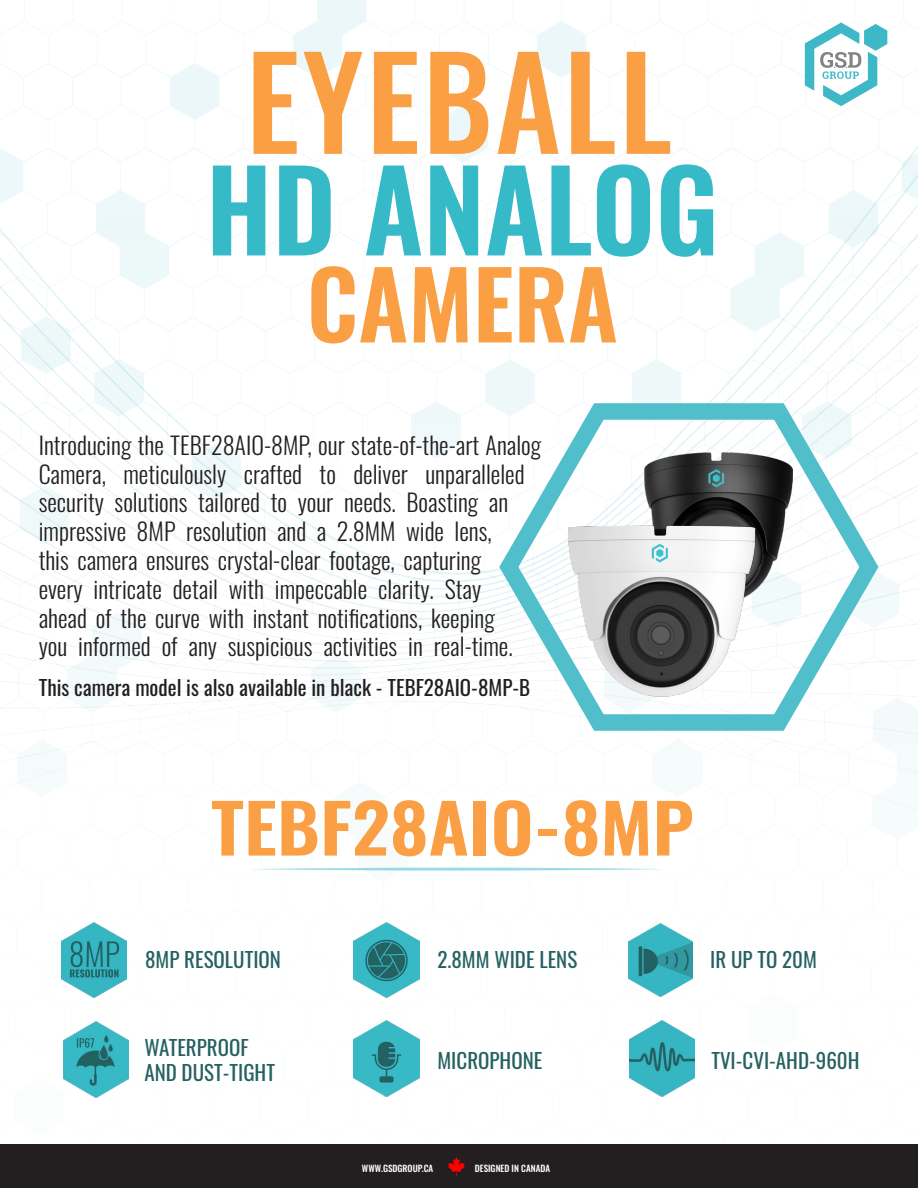
<style>
.page{position:relative;width:918px;height:1188px;background:#fff}
.page>*{position:absolute;margin:0;border:0;box-sizing:border-box;transform-origin:0 0}
.t1{font:500 126px "Oswald";letter-spacing:.02em;color:#fa9f44}
.t2{font:600 111px "Oswald";color:#36bac8}
.t3{font:600 93px "Oswald";color:#fa9f44}
.t4{font:600 67.5px "Oswald";color:#fa9f44;scale:1.11 1}
.t5{font:300 24px/28.8px "Oswald";color:#231f20}
.t6{font:21px "Oswald";color:#266161}
.t7{font:21px "Oswald";color:#231f20}
.t8{font:500 9px "Oswald";color:#fff}
</style>
<div class="page">
<img style="left:0;top:0;width:918px;height:1145px">
<svg style="left:248px;top:867px;width:419px;height:4px"></svg>
<div style="left:0;top:1145px;width:918px;height:43px;background:#231f20"></div>
<svg style="left:448px;top:1157px;width:17px;height:19px"></svg>
<svg style="left:490px;top:389px;width:398px;height:350px"></svg>
<img style="left:629px;top:923px;width:64px;height:74px">
<img style="left:61px;top:922px;width:66px;height:76px">
<img style="left:354px;top:922px;width:65px;height:76px">
<img style="left:354px;top:1021px;width:65px;height:76px">
<img style="left:629px;top:1021px;width:66px;height:76px">
<img style="left:63px;top:1022px;width:66px;height:76px">
<svg style="left:805px;top:22px;width:82px;height:84px"></svg>
<p class="t1" style="left:246px;top:37px;width:428px">EYEBALL</p>
<p class="t2" style="left:206px;top:152px;width:515px">HD ANALOG</p>
<p class="t3" style="left:307px;top:256px;width:313px">CAMERA</p>
<p class="t5" style="left:39px;top:428px;width:504px">Introducing the TEBF28AIO-8MP, our state-of-the-art Analog Camera, meticulously crafted to deliver unparalleled security solutions tailored to your needs. Boasting an impressive 8MP resolution and a 2.8MM wide lens,<br>this camera ensures crystal-clear footage, capturing<br>every intricate detail with impeccable clarity. Stay<br>ahead of the curve with instant notifications, keeping<br>you informed of any suspicious activities in real-time.</p>
<p class="t7" style="left:39px;top:669px;width:493px">This camera model is also available in black - TEBF28AIO-8MP-B</p>
<p class="t4" style="left:211px;top:793px;width:436px">TEBF28AIO-8MP</p>
<p class="t6" style="left:145px;top:941px;width:137px">8MP RESOLUTION</p>
<p class="t6" style="left:437px;top:941px;width:141px">2.8MM WIDE LENS</p>
<p class="t6" style="left:710px;top:941px;width:108px">IR UP TO 20M</p>
<p class="t6" style="left:144px;top:1028px;width:106px">WATERPROOF</p>
<p class="t6" style="left:144px;top:1054px;width:132px">AND DUST-TIGHT</p>
<p class="t6" style="left:437px;top:1041px;width:106px">MICROPHONE</p>
<p class="t6" style="left:711px;top:1041px;width:150px">TVI-CVI-AHD-960H</p>
<p class="t8" style="left:362px;top:1163px;width:73px">WWW.GSDGROUP.CA</p>
<p class="t8" style="left:475px;top:1163px;width:77px">DESIGNED IN CANADA</p>
</div>
